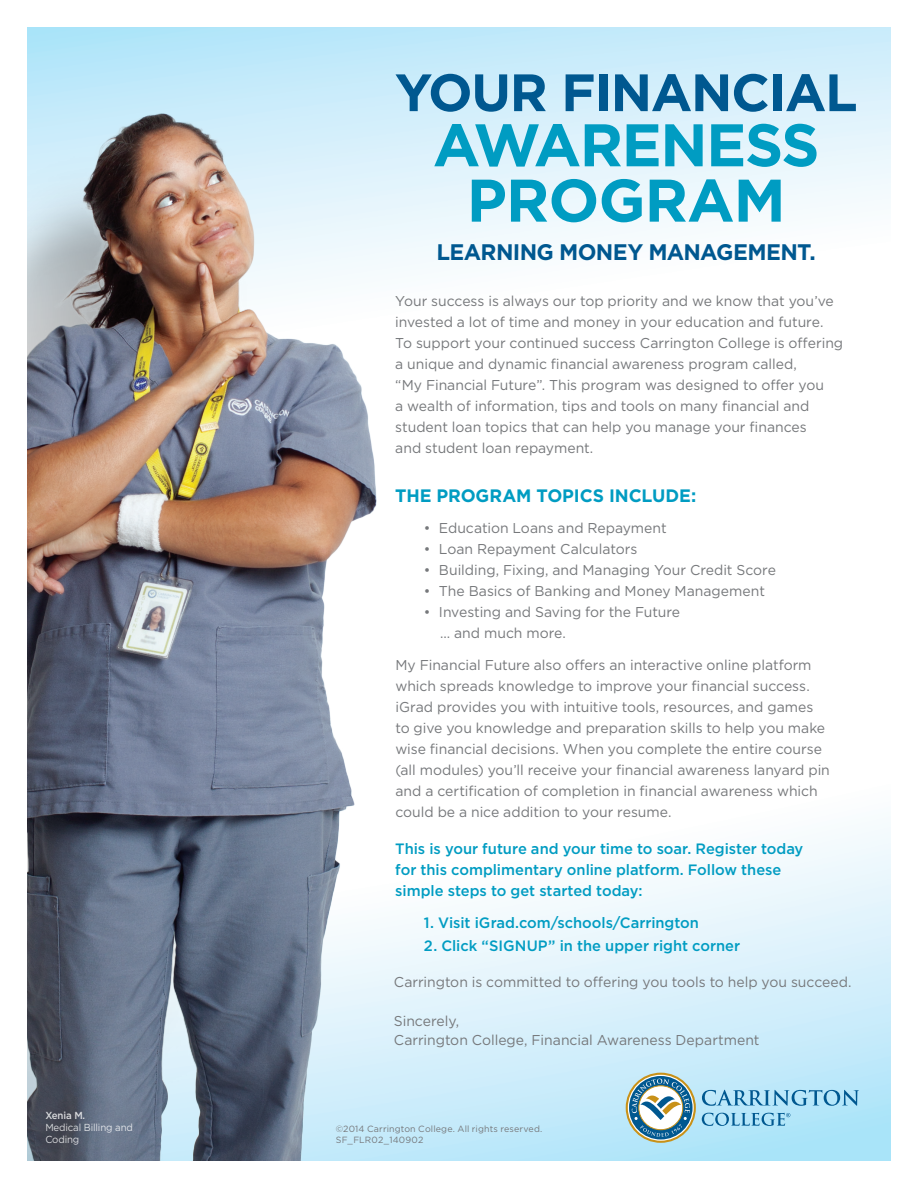
<style>
.page{position:relative;width:918px;height:1188px;background:#fff}
.page>*{position:absolute;margin:0;border:0;box-sizing:border-box;transform-origin:0 0}
.t1{font:700 60px "Gotham";letter-spacing:-.025em;color:#009cc2}
.t2{font:700 52.5px "Gotham";letter-spacing:-.025em;color:#005890}
.t3{font:700 22.5px "Gotham";letter-spacing:-.035em;color:#005890}
.t4{font:700 18px "Gotham";letter-spacing:-.005em;color:#009cc2}
.t5{font:500 15px/21px "Gotham";color:#009cc2}
.t6{font:14.25px/21px "Gotham";color:#76787b}
.t7{font:10.2px/12px "Gotham";letter-spacing:-.015em;color:#fff;scale:.95 1}
.t8{font:500 10.2px "Gotham";letter-spacing:-.015em;color:#fff;scale:.95 1}
.t9{font:9px "Gotham";letter-spacing:.015em;color:#76787b}
</style>
<div class="page">
<img style="left:27px;top:27px;width:526px;height:1134px">
<svg style="left:702px;top:1090px;width:157px;height:16px"></svg>
<svg style="left:702px;top:1113px;width:88px;height:13px"></svg>
<svg style="left:626px;top:1073px;width:70px;height:70px"></svg>
<p class="t8" style="left:45px;top:1109px;width:43px">Xenia M.</p>
<p class="t7" style="left:45px;top:1121px;width:94px">Medical Billing and<br>Coding</p>
<p class="t2" style="left:395px;top:58px;width:464px">YOUR FINANCIAL</p>
<p class="t1" style="left:433px;top:105px;width:388px">AWARENESS</p>
<p class="t1" style="left:467px;top:161px;width:320px">PROGRAM</p>
<p class="t3" style="left:437px;top:237px;width:381px">LEARNING MONEY MANAGEMENT.</p>
<p class="t6" style="left:395px;top:290px;width:449px">Your success is always our top priority and we know that you’ve invested a lot of time and money in your education and future.<br>To support your continued success Carrington College is offering</p>
<p class="t6" style="left:395px;top:353px;width:430px">a unique and dynamic financial awareness program called, “My Financial Future”. This program was designed to offer you a wealth of information, tips and tools on many financial and student loan topics that can help you manage your finances</p>
<p class="t6" style="left:395px;top:437px;width:200px">and student loan repayment.</p>
<p class="t4" style="left:395px;top:484px;width:303px">THE PROGRAM TOPICS INCLUDE:</p>
<p class="t6" style="left:424px;top:517px;width:244px">• Education Loans and Repayment</p>
<p class="t6" style="left:424px;top:538px;width:215px">• Loan Repayment Calculators</p>
<p class="t6" style="left:424px;top:559px;width:354px">• Building, Fixing, and Managing Your Credit Score</p>
<p class="t6" style="left:424px;top:580px;width:343px">• The Basics of Banking and Money Management</p>
<p class="t6" style="left:424px;top:601px;width:258px">• Investing and Saving for the Future</p>
<p class="t6" style="left:440px;top:622px;width:127px">… and much more.</p>
<p class="t6" style="left:395px;top:655px;width:418px">My Financial Future also offers an interactive online platform</p>
<p class="t6" style="left:395px;top:676px;width:416px">which spreads knowledge to improve your financial success.</p>
<p class="t6" style="left:395px;top:697px;width:419px">iGrad provides you with intuitive tools, resources, and games</p>
<p class="t6" style="left:395px;top:718px;width:431px">to give you knowledge and preparation skills to help you make</p>
<p class="t6" style="left:395px;top:739px;width:428px">wise financial decisions. When you complete the entire course</p>
<p class="t6" style="left:395px;top:760px;width:436px">(all modules) you’ll receive your financial awareness lanyard pin</p>
<p class="t6" style="left:395px;top:781px;width:424px">and a certification of completion in financial awareness which</p>
<p class="t6" style="left:395px;top:802px;width:278px">could be a nice addition to your resume.</p>
<p class="t5" style="left:395px;top:838px;width:410px">This is your future and your time to soar. Register today for this complimentary online platform. Follow these simple steps to get started today:</p>
<p class="t5" style="left:424px;top:912px;width:277px">1. Visit iGrad.com/schools/Carrington</p>
<p class="t5" style="left:424px;top:935px;width:318px">2. Click “SIGNUP” in the upper right corner</p>
<p class="t6" style="left:394px;top:971px;width:459px">Carrington is committed to offering you tools to help you succeed.</p>
<p class="t6" style="left:394px;top:1010px;width:67px">Sincerely,</p>
<p class="t6" style="left:394px;top:1030px;width:367px">Carrington College, Financial Awareness Department</p>
<p class="t9" style="left:336px;top:1123px;width:208px">©2014 Carrington College. All rights reserved.</p>
<p class="t9" style="left:336px;top:1134px;width:89px">SF_FLR02_140902</p>
</div>
